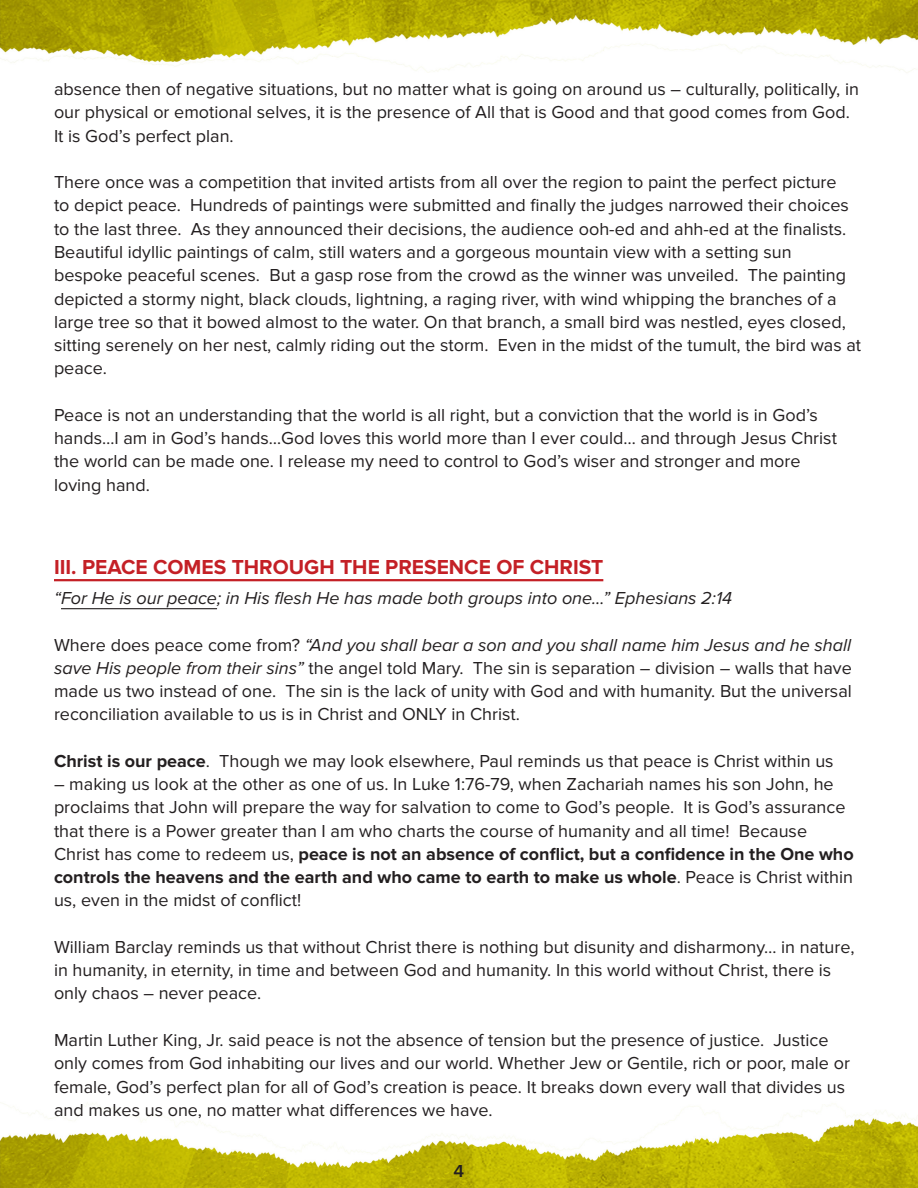
<style>
.page{position:relative;width:918px;height:1188px;background:#fff}
.page>*{position:absolute;margin:0;border:0;box-sizing:border-box;transform-origin:0 0}
.Paragraph_Head{font:700 21px "Proxima Nova";color:#c42026}
.Body_Copy_No_Indent{font:18px/23.2px "Proxima Nova";color:#231f20}
.Body_Copy_No_Indent-2{font:italic 18px "Proxima Nova";color:#231f20}
.t1{font:600 18px "Proxima Nova";color:#231f20}
.s1{font-style:italic}
.s2{font-weight:700}
</style>
<div class="page">
<img style="left:0;top:0;width:918px;height:1188px">
<hr style="left:54px;top:579px;width:549px;height:2px;background:#c42026">
<hr style="left:61px;top:608px;width:156px;height:1px;background:#231f20">
<p class="Body_Copy_No_Indent" style="left:54px;top:78px;width:807px">absence then of negative situations, but no matter what is going on around us – culturally, politically, in our physical or emotional selves, it is the presence of All that is Good and that good comes from God.<br>It is God’s perfect plan.</p>
<p class="Body_Copy_No_Indent" style="left:54px;top:171px;width:809px">There once was a competition that invited artists from all over the region to paint the perfect picture<br>to depict peace. Hundreds of paintings were submitted and finally the judges narrowed their choices to the last three. As they announced their decisions, the audience ooh-ed and ahh-ed at the finalists.<br>Beautiful idyllic paintings of calm, still waters and a gorgeous mountain view with a setting sun bespoke peaceful scenes. But a gasp rose from the crowd as the winner was unveiled. The painting depicted a stormy night, black clouds, lightning, a raging river, with wind whipping the branches of a large tree so that it bowed almost to the water. On that branch, a small bird was nestled, eyes closed, sitting serenely on her nest, calmly riding out the storm. Even in the midst of the tumult, the bird was at peace.</p>
<p class="Body_Copy_No_Indent" style="left:54px;top:403px;width:784px">Peace is not an understanding that the world is all right, but a conviction that the world is in God’s hands…I am in God’s hands…God loves this world more than I ever could… and through Jesus Christ the world can be made one. I release my need to control to God’s wiser and stronger and more loving hand.</p>
<p class="Paragraph_Head" style="left:54px;top:555px;width:551px">III. PEACE COMES THROUGH THE PRESENCE OF CHRIST</p>
<p class="Body_Copy_No_Indent-2" style="left:54px;top:585px;width:680px">“For He is our peace; in His flesh He has made both groups into one…” Ephesians 2:14</p>
<p class="Body_Copy_No_Indent" style="left:54px;top:633px;width:799px;text-align:justify">Where does peace come from? <span class="s1">“And you shall bear a son and you shall name him Jesus and he shall save His people from their sins”</span> the angel told Mary. The sin is separation – division – walls that have made us two instead of one. The sin is the lack of unity with God and with humanity. But the universal reconciliation available to us is in Christ and ONLY in Christ.</p>
<p class="Body_Copy_No_Indent" style="left:54px;top:750px;width:781px"><span class="s2">Christ is our peace</span>. Though we may look elsewhere, Paul reminds us that peace is Christ within us</p>
<p class="Body_Copy_No_Indent" style="left:54px;top:773px;width:801px">– making us look at the other as one of us. In Luke 1:76-79, when Zachariah names his son John, he proclaims that John will prepare the way for salvation to come to God’s people. It is God’s assurance that there is a Power greater than I am who charts the course of humanity and all time! Because Christ has come to redeem us, <span class="s2">peace is not an absence of conflict, but a confidence in the One who controls the heavens and the earth and who came to earth to make us whole</span>. Peace is Christ within us, even in the midst of conflict!</p>
<p class="Body_Copy_No_Indent" style="left:54px;top:936px;width:802px">William Barclay reminds us that without Christ there is nothing but disunity and disharmony… in nature, in humanity, in eternity, in time and between God and humanity. In this world without Christ, there is only chaos – never peace.</p>
<p class="Body_Copy_No_Indent" style="left:54px;top:1029px;width:797px">Martin Luther King, Jr. said peace is not the absence of tension but the presence of justice. Justice only comes from God inhabiting our lives and our world. Whether Jew or Gentile, rich or poor, male or female, God’s perfect plan for all of God’s creation is peace. It breaks down every wall that divides us and makes us one, no matter what differences we have.</p>
<p class="t1" style="left:454px;top:1160px;width:12px">4</p>
</div>
